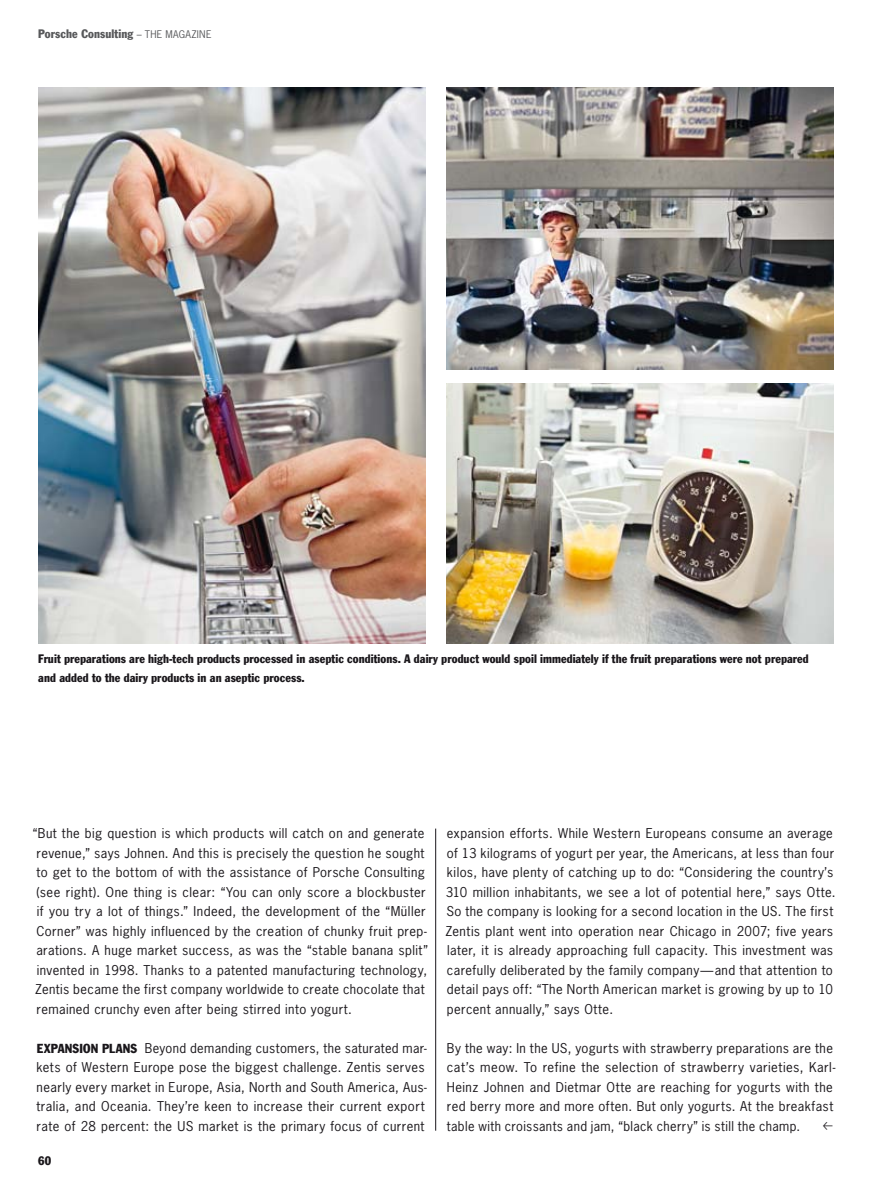
<style>
.page{position:relative;width:893px;height:1191px;background:#fff}
.page>*{position:absolute;margin:0;border:0;box-sizing:border-box;transform-origin:0 0}
.t1{font:12.75px/19.5px "Porsche News Gothic";letter-spacing:.03em;color:#1a171b}
.t2{font:condensed 12px/19.5px "Porsche Franklin Gothic";letter-spacing:.005em;color:#1a171b}
.t3{font:condensed 12px "Porsche Franklin Gothic";color:#57585a}
.s1{font-family:"Porsche News Gothic";font-stretch:normal;font-size:9.9px}
.s2{font-family:"Porsche Franklin Gothic";font-stretch:condensed}
</style>
<div class="page">
<img style="left:446px;top:384px;width:387px;height:259px">
<img style="left:38px;top:87px;width:387px;height:556px">
<img style="left:446px;top:88px;width:387px;height:282px">
<hr style="left:435px;top:828px;width:1px;height:302px;background:#1a171b">
<p class="t3" style="left:38px;top:27px;width:175px">Porsche Consulting <span class="s1">– THE MAGAZINE</span></p>
<p class="t2" style="left:38px;top:648px;width:772px">Fruit preparations are high-tech products processed in aseptic conditions. A dairy product would spoil immediately if the fruit preparations were not prepared and added to the dairy products in an aseptic process.</p>
<p class="t1" style="left:33px;top:823px;width:397px">“But the big question is which products will catch on and generate revenue,” says Johnen. And this is precisely the question he sought to get to the bottom of with the assistance of Porsche Consulting (see right). One thing is clear: “You can only score a blockbuster if you try a lot of things.” Indeed, the development of the “Müller Corner” was highly influenced by the creation of chunky fruit prep&shy;arations. A huge market success, as was the “stable banana split” invented in 1998. Thanks to a patented manufacturing technology, Zentis became the first company worldwide to create chocolate that remained crunchy even after being stirred into yogurt.</p>
<p class="t1" style="left:36px;top:1038px;width:392px"><span class="s2">Expansion Plans</span> Beyond demanding customers, the saturated mar&shy;kets of Western Europe pose the biggest challenge. Zentis serves nearly every market in Europe, Asia, North and South America, Aus&shy;tralia, and Oceania. They’re keen to increase their current export rate of 28 percent: the US market is the primary focus of current</p>
<p class="t2" style="left:38px;top:1151px;width:14px">60</p>
<p class="t1" style="left:445px;top:823px;width:392px">expansion efforts. While Western Europeans consume an average of 13 kilograms of yogurt per year, the Americans, at less than four kilos, have plenty of catching up to do: “Considering the country’s 310 million inhabitants, we see a lot of potential here,” says Otte.<br>So the company is looking for a second location in the US . The first Zentis plant went into operation near Chicago in 2007; five years later, it is already approaching full capacity. This investment was carefully deliberated by the family company—and that attention to detail pays off: “The North American market is growing by up to 10 percent annually,” says Otte.</p>
<p class="t1" style="left:447px;top:1038px;width:390px">By the way: In the US, yogurts with strawberry preparations are the cat’s meow. To refine the selection of strawberry varieties, Karl-Heinz Johnen and Dietmar Otte are reaching for yogurts with the red berry more and more often. But only yogurts. At the breakfast table with croissants and jam, “black cherry” is still the champ.</p>
</div>
